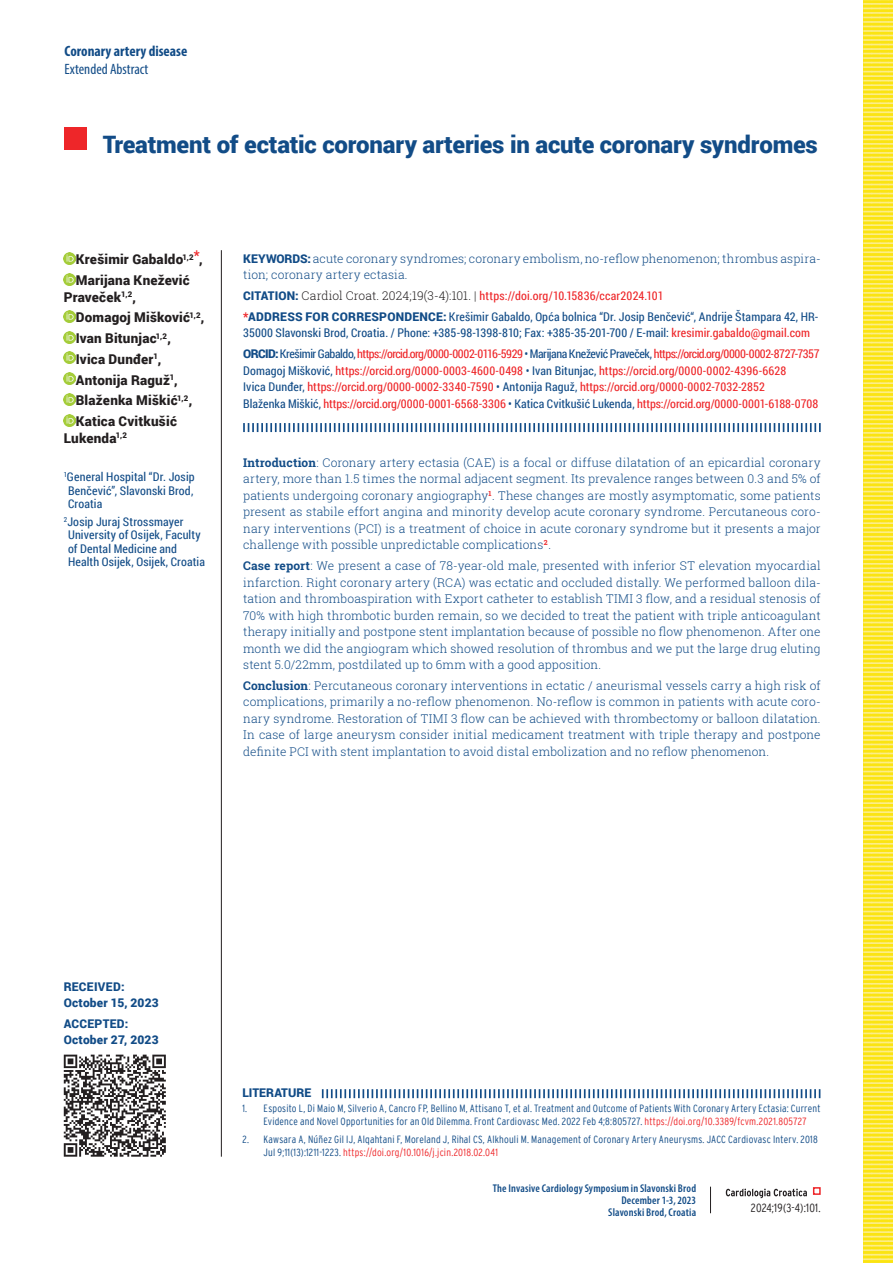
<style>
.page{position:relative;width:893px;height:1263px;background:#fff}
.page>*{position:absolute;margin:0;border:0;box-sizing:border-box;transform-origin:0 0}
.t1{font:900 24px "Roboto";letter-spacing:-.01em;color:#124c87}
.t2{font:700 condensed 15px "Myriad Pro";color:#124c87}
.t3{font:condensed 15px "Myriad Pro";color:#124c87}
.t4{font:900 13.5px/20.7px "Roboto";letter-spacing:.015em;color:#231f20}
.t5{font:300 12px/16.5px "Roboto Slab";letter-spacing:.01em;color:#124c87;text-align:justify}
.t6{font:12px/16.5px "Roboto Condensed";color:#ee2629}
.t7{font:12px/13.5px "Roboto Condensed";letter-spacing:.01em;color:#124c87}
.t8{font:900 12px/16.5px "Roboto";letter-spacing:.015em;color:#124c87;text-align:center}
.t9{font:300 condensed 12px "Interstate";letter-spacing:.015em;color:#231f20}
.t10{font:600 condensed 11.25px/12px "Myriad Pro";letter-spacing:.015em;color:#124c87;text-align:right}
.t11{font:300 condensed 10.5px/13.5px "Interstate";letter-spacing:.02em;color:#124c87}
.s1{font-family:"Roboto";font-weight:900}
.s2{font-family:"Roboto";font-weight:900;color:#124c87}
.s3{font-family:"Roboto Slab";font-weight:300;color:#231f20}
.s4{color:#ee2629}
.s5{color:#124c87}
.s6{font-weight:700}
</style>
<div class="page">
<svg style="left:726px;top:1188px;width:81px;height:10px"></svg>
<div style="left:813px;top:1187px;width:8px;height:8px;border:2px solid #ee2629"></div>
<svg style="left:710px;top:1187px;width:1px;height:26px"></svg>
<svg style="left:863px;top:0;width:30px;height:1263px;background:#fbe73c"></svg>
<div style="left:65px;top:128px;width:22px;height:22px;background:#ee2629"></div>
<svg style="left:64px;top:252px;width:12px;height:12px"></svg>
<svg style="left:64px;top:273px;width:12px;height:12px"></svg>
<svg style="left:64px;top:310px;width:12px;height:12px"></svg>
<svg style="left:64px;top:331px;width:12px;height:12px"></svg>
<svg style="left:64px;top:352px;width:12px;height:12px"></svg>
<svg style="left:64px;top:373px;width:12px;height:12px"></svg>
<svg style="left:64px;top:393px;width:12px;height:12px"></svg>
<svg style="left:64px;top:414px;width:12px;height:12px"></svg>
<hr style="left:221px;top:250px;width:1px;height:907px;background:#231f20">
<svg style="left:243px;top:423px;width:578px;height:9px"></svg>
<svg style="left:322px;top:1089px;width:498px;height:9px"></svg>
<svg style="left:64px;top:1054px;width:102px;height:103px"></svg>
<p class="t2" style="left:65px;top:42px;width:124px">Coronary artery disease</p>
<p class="t3" style="left:65px;top:60px;width:85px">Extended Abstract</p>
<h1 class="t1" style="left:103px;top:127px;width:717px">Treatment of ectatic coronary arteries in acute coronary syndromes</h1>
<p class="t4" style="left:76px;top:249px;width:128px">Krešimir Gabaldo<sup>1,2</sup><sup>*</sup>,<br>Marijana Knežević</p>
<p class="t4" style="left:76px;top:286px;width:130px;text-indent:-12px">Praveček<sup>1,2</sup>,<br>Domagoj Mišković<sup>1,2</sup>,<br>Ivan Bitunjac<sup>1,2</sup>,<br>Ivica Dunđer<sup>1</sup>,<br>Antonija Raguž<sup>1</sup>,<br>Blaženka Miškić<sup>1,2</sup>,<br>Katica Cvitkušić</p>
<p class="t4" style="left:64px;top:427px;width:65px">Lukenda<sup>1,2</sup></p>
<p class="t7" style="left:68px;top:470px;width:128px;text-align:justify;text-indent:-4px"><sup>1</sup>General Hospital “Dr. Josip Benčević”, Slavonski Brod, Croatia</p>
<p class="t7" style="left:68px;top:514px;width:139px;text-indent:-4px"><sup>2</sup>Josip Juraj Strossmayer<br>University of Osijek, Faculty of Dental Medicine and<br>Health Osijek, Osijek, Croatia</p>
<p class="t5" style="left:243px;top:250px;width:579px"><span class="s1">KEYWORDS:</span> acute coronary syndromes; coronary embolism, no-reflow phenomenon; thrombus aspira&shy;tion; coronary artery ectasia.</p>
<p class="t6" style="left:243px;top:287px;width:422px"><span class="s2">CITATION:</span> <span class="s3">Cardiol Croat. 2024;19(3-4):101. |</span> https://doi.org/10.15836/ccar2024.101</p>
<p class="t8" style="left:243px;top:308px;width:22px"><span class="s4">*</span>Address</p>
<p class="t8" style="left:306px;top:308px;width:35px">for corres</p>
<p class="t8" style="left:379px;top:308px;width:17px">pondence</p>
<p class="t7" style="left:243px;top:308px;width:577px;line-height:16.5px;text-indent:200px"><span class="s1">:</span> Krešimir Gabaldo, Opća bolnica “Dr. Josip Benčević“, Andrije Štampara 42, HR-<br>35000 Slavonski Brod, Croatia. / Phone: +385-98-1398-810; Fax: +385-35-201-700 / E-mail: <span class="s4">kresimir.gabaldo@gmail.com</span></p>
<p class="t6" style="left:243px;top:345px;width:578px"><span class="s2">ORCID:</span> <span class="s5">Krešimir Gabaldo,</span> https://orcid.org/0000-0002-0116-5929 <span class="s5">• Marijana Knežević Praveček,</span> https://orcid.org/0000-0002-8727-7357<br><span class="s5">Domagoj Mišković,</span> https://orcid.org/0000-0003-4600-0498 <span class="s5">• Ivan Bitunjac,</span> https://orcid.org/0000-0002-4396-6628<br><span class="s5">Ivica Dunđer,</span> https://orcid.org/0000-0002-3340-7590 <span class="s5">• Antonija Raguž,</span> https://orcid.org/0000-0002-7032-2852<br><span class="s5">Blaženka Miškić,</span> https://orcid.org/0000-0001-6568-3306 <span class="s5">• Katica Cvitkušić Lukenda,</span> https://orcid.org/0000-0001-6188-0708</p>
<p class="t5" style="left:243px;top:454px;width:579px"><span class="s6">Introduction</span>: Coronary artery ectasia (CAE) is a focal or diffuse dilatation of an epicardial coronary artery, more than 1.5 times the normal adjacent segment. Its prevalence ranges between 0.3 and 5% of patients undergoing coronary angiography<sup>1</sup>. These changes are mostly asymptomatic, some patients present as stabile effort angina and minority develop acute coronary syndrome. Percutaneous coro&shy;nary interventions (PCI) is a treatment of choice in acute coronary syndrome but it presents a major challenge with possible unpredictable complications<sup>2</sup>.</p>
<p class="t5" style="left:243px;top:557px;width:579px"><span class="s6">Case report</span>: We present a case of 78-year-old male, presented with inferior ST elevation myocardial infarction. Right coronary artery (RCA) was ectatic and occluded distally. We performed balloon dila&shy;tation and thromboaspiration with Export catheter to establish TIMI 3 flow, and a residual stenosis of 70% with high thrombotic burden remain, so we decided to treat the patient with triple anticoagulant therapy initially and postpone stent implantation because of possible no flow phenomenon. After one month we did the angiogram which showed resolution of thrombus and we put the large drug eluting stent 5.0/22mm, postdilated up to 6mm with a good apposition.</p>
<p class="t5" style="left:243px;top:677px;width:579px"><span class="s6">Conclusion</span>: Percutaneous coronary interventions in ectatic / aneurismal vessels carry a high risk of complications, primarily a no-reflow phenomenon. No-reflow is common in patients with acute coro&shy;nary syndrome. Restoration of TIMI 3 flow can be achieved with thrombectomy or balloon dilatation.<br>In case of large aneurysm consider initial medicament treatment with triple therapy and postpone definite PCI with stent implantation to avoid distal embolization and no reflow phenomenon.</p>
<p class="t8" style="left:64px;top:978px;width:16px">Recei</p>
<p class="t8" style="left:64px;top:978px;width:97px">ved:<br>October 15, 2023</p>
<p class="t8" style="left:64px;top:1015px;width:17px">Acce</p>
<p class="t8" style="left:95px;top:1015px;width:17px">pted</p>
<p class="t8" style="left:64px;top:1015px;width:96px;text-align:left;text-indent:61px">:<br>October 27, 2023</p>
<p class="t8" style="left:242px;top:1084px;width:70px">LITERATURE</p>
<p class="t11" style="left:264px;top:1101px;width:558px;text-indent:-21px">1. Esposito L, Di Maio M, Silverio A, Cancro FP, Bellino M, Attisano T, et al. Treatment and Outcome of Patients With Coronary Artery Ectasia: Current<br>Evidence and Novel Opportunities for an Old Dilemma. Front Cardiovasc Med. 2022 Feb 4;8:805727. <span class="s4">https://doi.org/10.3389/fcvm.2021.805727</span></p>
<p class="t11" style="left:264px;top:1132px;width:556px;text-indent:-21px">2. Kawsara A, Núñez Gil IJ, Alqahtani F, Moreland J, Rihal CS, Alkhouli M. Management of Coronary Artery Aneurysms. JACC Cardiovasc Interv. 2018<br>Jul 9;11(13):1211-1223. <span class="s4">https://doi.org/10.1016/j.jcin.2018.02.041</span></p>
<p class="t10" style="left:493px;top:1182px;width:205px">The Invasive Cardiology Symposium in Slavonski Brod<br>December 1-3, 2023<br>Slavonski Brod, Croatia</p>
<p class="t9" style="left:751px;top:1201px;width:71px">2024;19(3-4):101.</p>
</div>
